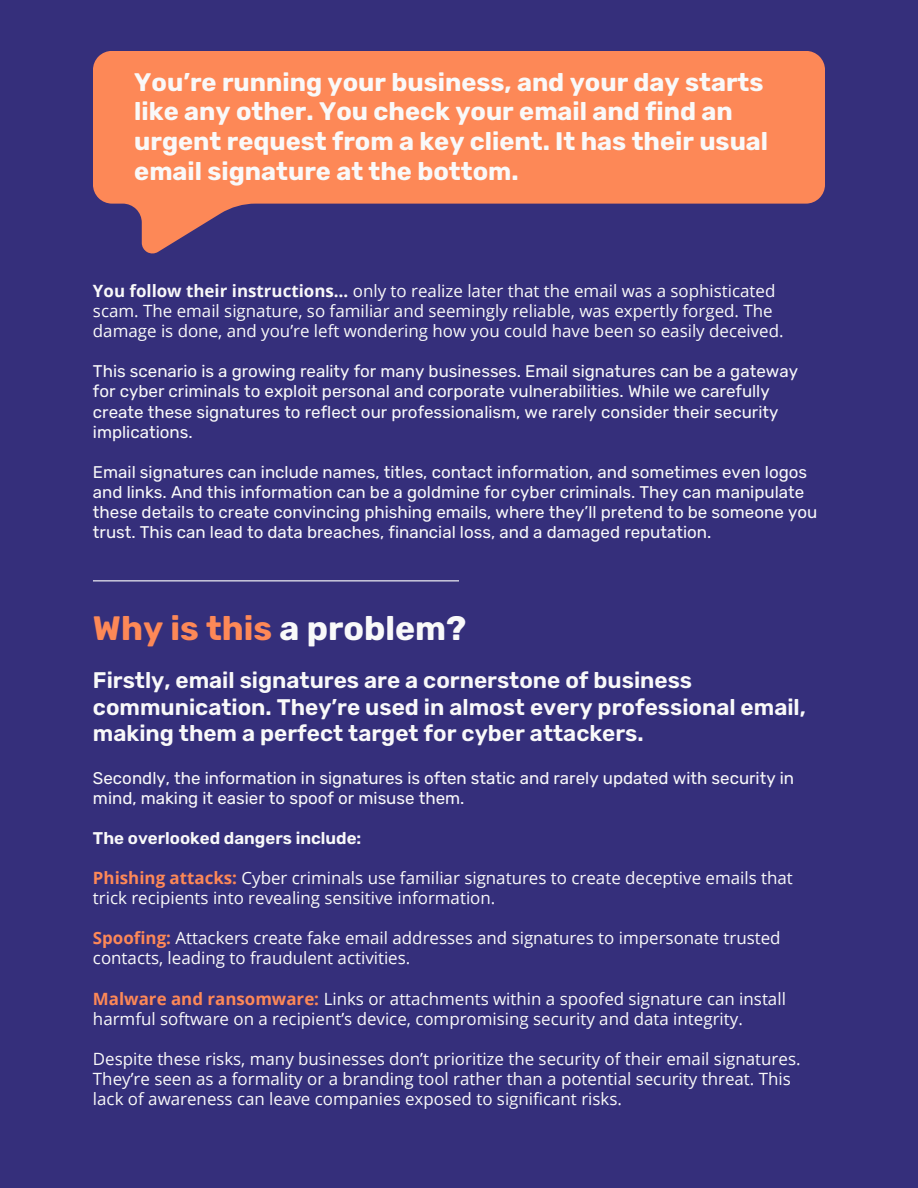
<style>
.page{position:relative;width:918px;height:1188px;background:#352f7b}
.page>*{position:absolute;margin:0;border:0;box-sizing:border-box;transform-origin:0 0}
.t1{font:700 33.9px "Rubik";color:#fd8857}
.t2{font:700 25.35px/29.5px "Rubik";color:#f9f9f9}
.t3{font:600 22.5px/26.4px "Rubik";color:#f9f9f9}
.t4{font:16.95px/20.1px "Open Sans";color:#f9f9f9}
.t5{font:16.95px/20.1px "Rubik";color:#f9f9f9}
.t6{font:600 16.95px "Rubik";color:#f9f9f9}
.s1{font-weight:700}
.s2{color:#f9f9f9}
.s3{font-weight:700;color:#fd8857}
</style>
<div class="page">
<svg style="left:93px;top:51px;width:732px;height:203px;fill:#fd8857"></svg>
<hr style="left:93px;top:580px;width:366px;height:1px;background:#fff">
<p class="t2" style="left:134px;top:67px;width:635px">You’re running your business, and your day starts like any other. You check your email and find an urgent request from a key client. It has their usual email signature at the bottom.</p>
<h2 class="t4" style="left:93px;top:280px;width:692px"><span class="s1">You follow their instructions…</span> only to realize later that the email was a sophisticated scam. The email signature, so familiar and seemingly reliable, was expertly forged. The damage is done, and you’re left wondering how you could have been so easily deceived.</h2>
<p class="t5" style="left:93px;top:362px;width:707px">This scenario is a growing reality for many businesses. Email signatures can be a gateway</p>
<p class="t5" style="left:93px;top:382px;width:678px">for cyber criminals to exploit personal and corporate vulnerabilities. While we carefully</p>
<p class="t5" style="left:93px;top:402px;width:687px">create these signatures to reflect our professionalism, we rarely consider their security</p>
<p class="t5" style="left:93px;top:422px;width:101px">implications.</p>
<p class="t5" style="left:93px;top:462px;width:726px">Email signatures can include names, titles, contact information, and sometimes even logos and links. And this information can be a goldmine for cyber criminals. They can manipulate these details to create convincing phishing emails, where they’ll pretend to be someone you trust. This can lead to data breaches, financial loss, and a damaged reputation.</p>
<p class="t1" style="left:93px;top:608px;width:375px">Why is this <span class="s2">a problem?</span></p>
<h1 class="t3" style="left:93px;top:667px;width:714px">Firstly, email signatures are a cornerstone of business communication. They’re used in almost every professional email, making them a perfect target for cyber attackers.</h1>
<h3 class="t5" style="left:93px;top:768px;width:703px">Secondly, the information in signatures is often static and rarely updated with security in mind, making it easier to spoof or misuse them.</h3>
<p class="t6" style="left:93px;top:828px;width:270px">The overlooked dangers include:</p>
<h4 class="t4" style="left:93px;top:867px;width:701px"><span class="s3">Phishing attacks:</span> Cyber criminals use familiar signatures to create deceptive emails that trick recipients into revealing sensitive information.</h4>
<p class="t4" style="left:93px;top:928px;width:689px"><span class="s3">Spoofing:</span> Attackers create fake email addresses and signatures to impersonate trusted contacts, leading to fraudulent activities.</p>
<p class="t4" style="left:93px;top:988px;width:694px"><span class="s3">Malware and ransomware:</span> Links or attachments within a spoofed signature can install harmful software on a recipient’s device, compromising security and data integrity.</p>
<p class="t4" style="left:93px;top:1048px;width:709px">Despite these risks, many businesses don’t prioritize the security of their email signatures.<br>They’re seen as a formality or a branding tool rather than a potential security threat. This lack of awareness can leave companies exposed to significant risks.</p>
</div>
